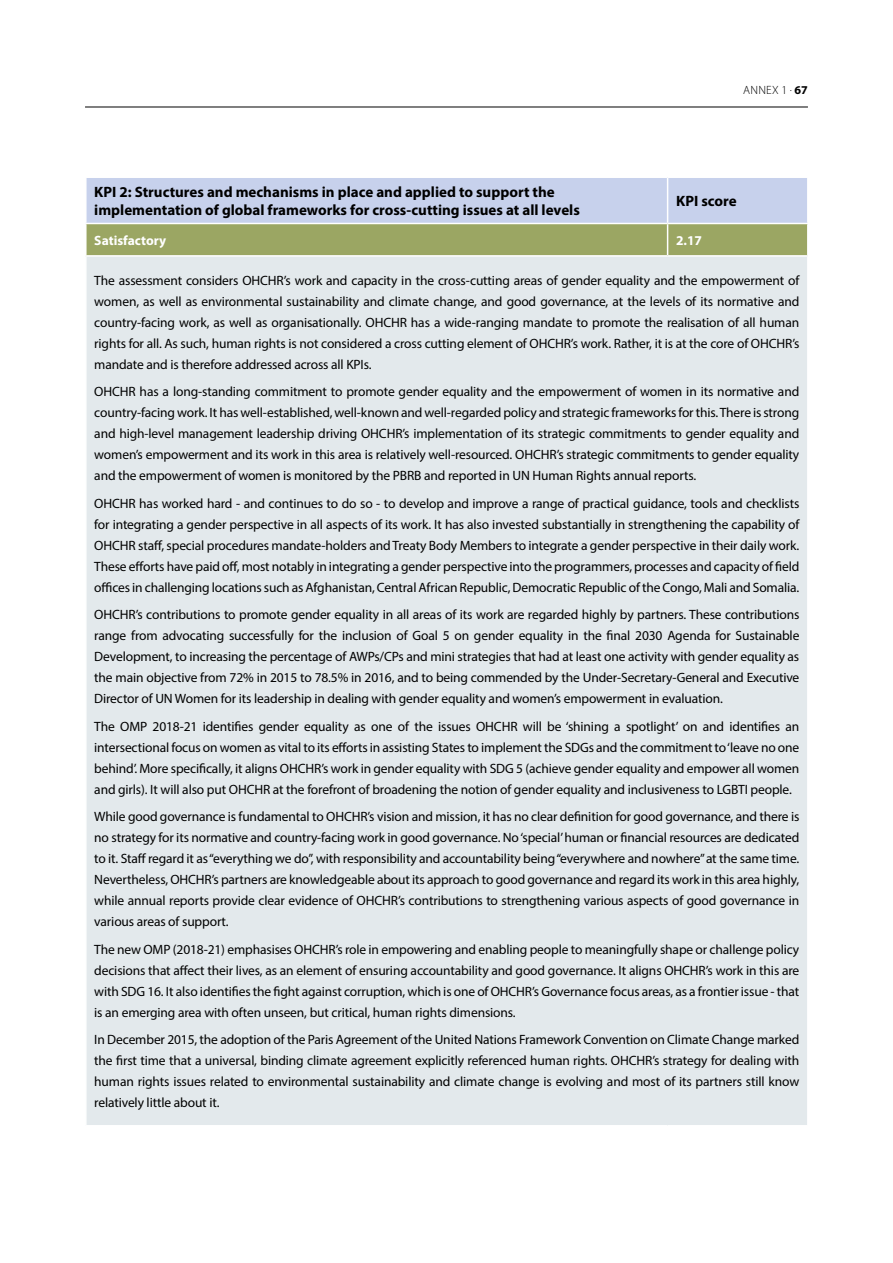
<style>
.page{position:relative;width:893px;height:1263px;background:#fff}
.page>*{position:absolute;margin:0;border:0;box-sizing:border-box;transform-origin:0 0}
.t1{font:700 15px/18px "Myriad Pro";color:#000}
.t2{font:13.5px/21px "Myriad Pro";letter-spacing:-.01em;color:#000;text-align:justify}
.t3{font:700 13.5px "Myriad Pro";color:#fff}
.t4{font:300 12px "Myriad Pro";letter-spacing:.02em;color:#000}
.s1{font-weight:700}
</style>
<div class="page">
<hr style="left:85px;top:107px;width:723px;height:1px;background:#000">
<svg style="left:87px;top:178px;width:720px;height:77px;background:#b5bfb4"></svg>
<div style="left:86px;top:256px;width:722px;height:870px;background:#e3e9ec"></div>
<hr style="left:667px;top:178px;width:1px;height:45px;background:#fff">
<hr style="left:85px;top:223px;width:583px;height:1px;background:#fff">
<hr style="left:668px;top:223px;width:141px;height:1px;background:#fff">
<hr style="left:667px;top:224px;width:1px;height:31px;background:#fff">
<hr style="left:85px;top:255px;width:583px;height:2px;background:#fff">
<hr style="left:85px;top:257px;width:2px;height:868px;background:#fff">
<hr style="left:668px;top:255px;width:141px;height:2px;background:#fff">
<hr style="left:807px;top:257px;width:2px;height:868px;background:#fff">
<hr style="left:85px;top:1125px;width:583px;height:1px;background:#fff">
<hr style="left:668px;top:1125px;width:141px;height:1px;background:#fff">
<p class="t4" style="left:743px;top:83px;width:66px">ANNEX 1 . <span class="s1">67</span></p>
<p class="t1" style="left:94px;top:182px;width:487px">KPI 2: Structures and mechanisms in place and applied to support the implementation of global frameworks for cross-cutting issues at all levels</p>
<p class="t1" style="left:676px;top:191px;width:62px">KPI score</p>
<p class="t3" style="left:94px;top:231px;width:74px">Satisfactory</p>
<p class="t3" style="left:676px;top:231px;width:27px">2.17</p>
<p class="t2" style="left:94px;top:270px;width:707px">The assessment considers OHCHR’s work and capacity in the cross-cutting areas of gender equality and the empowerment of women, as well as environmental sustainability and climate change, and good governance, at the levels of its normative and country-facing work, as well as organisationally. OHCHR has a wide-ranging mandate to promote the realisation of all human rights for all. As such, human rights is not considered a cross cutting element of OHCHR’s work. Rather, it is at the core of OHCHR’s mandate and is therefore addressed across all KPIs.</p>
<p class="t2" style="left:94px;top:381px;width:706px">OHCHR has a long-standing commitment to promote gender equality and the empowerment of women in its normative and country-facing work. It has well-established, well-known and well-regarded policy and strategic frameworks for this. There is strong and high-level management leadership driving OHCHR’s implementation of its strategic commitments to gender equality and women’s empowerment and its work in this area is relatively well-resourced. OHCHR’s strategic commitments to gender equality and the empowerment of women is monitored by the PBRB and reported in UN Human Rights annual reports.</p>
<p class="t2" style="left:94px;top:493px;width:707px">OHCHR has worked hard - and continues to do so - to develop and improve a range of practical guidance, tools and checklists for integrating a gender perspective in all aspects of its work. It has also invested substantially in strengthening the capability of OHCHR staff, special procedures mandate-holders and Treaty Body Members to integrate a gender perspective in their daily work.<br>These efforts have paid off, most notably in integrating a gender perspective into the programmers, processes and capacity of field offices in challenging locations such as Afghanistan, Central African Republic, Democratic Republic of the Congo, Mali and Somalia.</p>
<p class="t2" style="left:94px;top:604px;width:707px">OHCHR’s contributions to promote gender equality in all areas of its work are regarded highly by partners. These contributions range from advocating successfully for the inclusion of Goal 5 on gender equality in the final 2030 Agenda for Sustainable Development, to increasing the percentage of AWPs/CPs and mini strategies that had at least one activity with gender equality as the main objective from 72% in 2015 to 78.5% in 2016, and to being commended by the Under-Secretary-General and Executive Director of UN Women for its leadership in dealing with gender equality and women’s empowerment in evaluation.</p>
<p class="t2" style="left:94px;top:715px;width:707px">The OMP 2018-21 identifies gender equality as one of the issues OHCHR will be ‘shining a spotlight’ on and identifies an intersectional focus on women as vital to its efforts in assisting States to implement the SDGs and the commitment to ‘leave no one behind’. More specifically, it aligns OHCHR’s work in gender equality with SDG 5 (achieve gender equality and empower all women and girls). It will also put OHCHR at the forefront of broadening the notion of gender equality and inclusiveness to LGBTI people.</p>
<p class="t2" style="left:94px;top:806px;width:707px">While good governance is fundamental to OHCHR’s vision and mission, it has no clear definition for good governance, and there is no strategy for its normative and country-facing work in good governance. No ‘special’ human or financial resources are dedicated to it. Staff regard it as “everything we do”, with responsibility and accountability being “everywhere and nowhere” at the same time.<br>Nevertheless, OHCHR’s partners are knowledgeable about its approach to good governance and regard its work in this area highly, while annual reports provide clear evidence of OHCHR’s contributions to strengthening various aspects of good governance in various areas of support.</p>
<p class="t2" style="left:94px;top:938px;width:707px">The new OMP (2018-21) emphasises OHCHR’s role in empowering and enabling people to meaningfully shape or challenge policy decisions that affect their lives, as an element of ensuring accountability and good governance. It aligns OHCHR’s work in this are with SDG 16. It also identifies the fight against corruption, which is one of OHCHR’s Governance focus areas, as a frontier issue - that is an emerging area with often unseen, but critical, human rights dimensions.</p>
<p class="t2" style="left:94px;top:1029px;width:707px">In December 2015, the adoption of the Paris Agreement of the United Nations Framework Convention on Climate Change marked the first time that a universal, binding climate agreement explicitly referenced human rights. OHCHR’s strategy for dealing with human rights issues related to environmental sustainability and climate change is evolving and most of its partners still know relatively little about it.</p>
</div>
